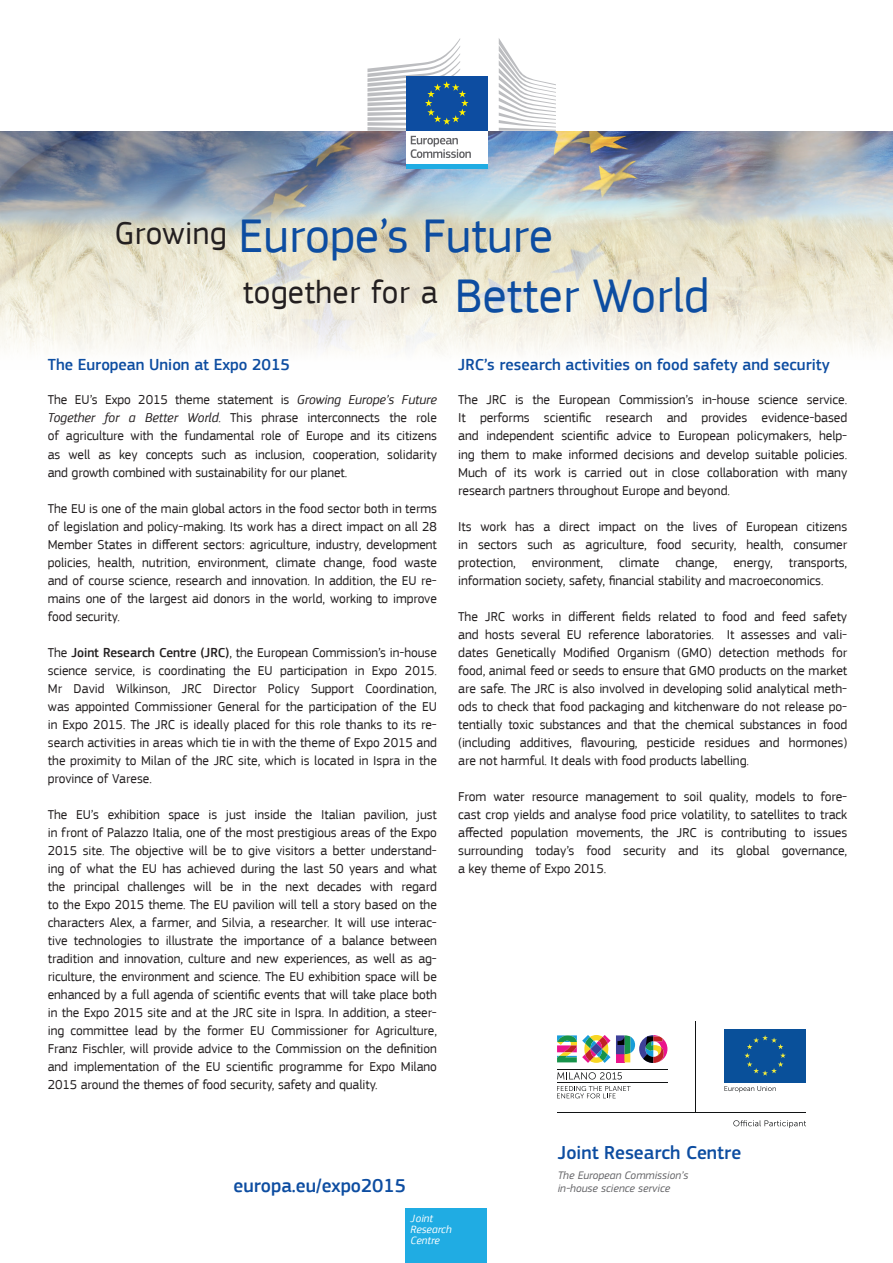
<style>
.page{position:relative;width:893px;height:1263px;background:#fff}
.page>*{position:absolute;margin:0;border:0;box-sizing:border-box;transform-origin:0 0}
.t1{font:49.5px "EC Square Sans Pro";color:#0d4da1}
.t2{font:33px "EC Square Sans Pro";letter-spacing:.01em;color:#231f20}
.t3{font:500 19.5px "PF Square Sans Pro";color:#0d4da1}
.t4{font:500 19.5px "EC Square Sans Pro";color:#0d4da1}
.t5{font:500 16.5px "EC Square Sans Pro";color:#0d4da1}
.t6{font:13.5px/18px "EC Square Sans Pro";letter-spacing:-.005em;color:#231f20;text-align:justify}
.t7{font:italic 11.4px/13.8px "PF Square Sans Pro";color:#636366}
.t8{font:italic 11.1px "EC Square Sans Pro";color:#fff}
.s1{font-style:italic}
.s2{font-weight:500}
</style>
<div class="page">
<img style="left:0;top:131px;width:893px;height:223px">
<div style="left:406px;top:1209px;width:81px;height:54px;background:#20ace3"></div>
<svg style="left:616px;top:1035px;width:51px;height:28px"></svg>
<svg style="left:557px;top:1035px;width:53px;height:28px"></svg>
<svg style="left:557px;top:1072px;width:65px;height:7px"></svg>
<svg style="left:557px;top:1086px;width:74px;height:12px"></svg>
<hr style="left:557px;top:1069px;width:110px;height:1px;background:#111314">
<hr style="left:557px;top:1082px;width:110px;height:1px;background:#111314">
<div style="left:724px;top:1029px;width:82px;height:53px;background:#09509a"></div>
<svg style="left:744px;top:1035px;width:42px;height:41px"></svg>
<hr style="left:696px;top:1021px;width:1px;height:91px;background:#111314">
<hr style="left:557px;top:1112px;width:249px;height:1px;background:#111314">
<svg style="left:733px;top:1120px;width:73px;height:8px"></svg>
<svg style="left:724px;top:1086px;width:52px;height:6px"></svg>
<div style="left:406px;top:129px;width:81px;height:36px;background:#fff"></div>
<div style="left:406px;top:76px;width:81px;height:55px;background:#0d4da1"></div>
<div style="left:406px;top:164px;width:81px;height:5px;background:#20ace3"></div>
<svg style="left:499px;top:38px;width:57px;height:93px"></svg>
<svg style="left:367px;top:38px;width:104px;height:120px"></svg>
<p class="t2" style="left:114px;top:214px;width:114px">Growing</p>
<p class="t1" style="left:239px;top:207px;width:316px">Europe’s Future</p>
<p class="t2" style="left:243px;top:273px;width:196px">together for a</p>
<p class="t1" style="left:455px;top:267px;width:256px">Better World</p>
<p class="t5" style="left:48px;top:355px;width:244px">The European Union at Expo 2015</p>
<p class="t6" style="left:48px;top:391px;width:391px">The EU’s Expo 2015 theme statement is <span class="s1">Growing Europe’s Future Together for a Better World</span>. This phrase interconnects the role of agriculture with the fundamental role of Europe and its citizens as well as key concepts such as inclusion, cooperation, solidarity and growth combined with sustainability for our planet.</p>
<p class="t6" style="left:48px;top:499px;width:391px">The EU is one of the main global actors in the food sector both in terms of legislation and policy-making. Its work has a direct impact on all 28<br>Member States in different sectors: agriculture, industry, development policies, health, nutrition, environment, climate change, food waste and of course science, research and innovation. In addition, the EU re&shy;mains one of the largest aid donors in the world, working to improve food security.</p>
<p class="t6" style="left:48px;top:643px;width:391px">The <span class="s2">Joint Research Centre (JRC)</span>, the European Commission’s in-house science service, is coordinating the EU participation in Expo 2015.<br>Mr David Wilkinson, JRC Director Policy Support Coordination, was appointed Commissioner General for the participation of the EU in Expo 2015. The JRC is ideally placed for this role thanks to its re&shy;search activities in areas which tie in with the theme of Expo 2015 and the proximity to Milan of the JRC site, which is located in Ispra in the province of Varese.</p>
<p class="t6" style="left:48px;top:805px;width:391px">The EU’s exhibition space is just inside the Italian pavilion, just in front of Palazzo Italia, one of the most prestigious areas of the Expo 2015 site. The objective will be to give visitors a better understand&shy;ing of what the EU has achieved during the last 50 years and what the principal challenges will be in the next decades with regard to the Expo 2015 theme. The EU pavilion will tell a story based on the characters Alex, a farmer, and Silvia, a researcher. It will use interac&shy;tive technologies to illustrate the importance of a balance between tradition and innovation, culture and new experiences, as well as ag&shy;riculture, the environment and science. The EU exhibition space will be enhanced by a full agenda of scientific events that will take place both in the Expo 2015 site and at the JRC site in Ispra. In addition, a steer&shy;ing committee lead by the former EU Commissioner for Agriculture, Franz Fischler, will provide advice to the Commission on the definition and implementation of the EU scientific programme for Expo Milano 2015 around the themes of food security, safety and quality.</p>
<p class="t5" style="left:458px;top:355px;width:373px">JRC’s research activities on food safety and security</p>
<p class="t6" style="left:458px;top:391px;width:391px">The JRC is the European Commission’s in-house science service.<br>It performs scientific research and provides evidence-based and independent scientific advice to European policymakers, help&shy;ing them to make informed decisions and develop suitable policies.<br>Much of its work is carried out in close collaboration with many research partners throughout Europe and beyond.</p>
<p class="t6" style="left:458px;top:517px;width:391px">Its work has a direct impact on the lives of European citizens in sectors such as agriculture, food security, health, consumer protection, environment, climate change, energy, transports, information society, safety, financial stability and macroeconomics.</p>
<p class="t6" style="left:458px;top:607px;width:391px">The JRC works in different fields related to food and feed safety and hosts several EU reference laboratories. It assesses and vali&shy;dates Genetically Modified Organism (GMO) detection methods for food, animal feed or seeds to ensure that GMO products on the market are safe. The JRC is also involved in developing solid analytical meth&shy;ods to check that food packaging and kitchenware do not release po&shy;tentially toxic substances and that the chemical substances in food (including additives, flavouring, pesticide residues and hormones) are not harmful. It deals with food products labelling.</p>
<p class="t6" style="left:458px;top:787px;width:391px">From water resource management to soil quality, models to fore&shy;cast crop yields and analyse food price volatility, to satellites to track affected population movements, the JRC is contributing to issues surrounding today’s food security and its global governance, a key theme of Expo 2015.</p>
<p class="t4" style="left:234px;top:1174px;width:174px">europa.eu/expo2015</p>
<p class="t3" style="left:558px;top:1141px;width:185px">Joint Research Centre</p>
<p class="t7" style="left:558px;top:1168px;width:132px">The European Commission’s in-house science service</p>
<p class="t8" style="left:411px;top:1211px;width:24px">Joint</p>
<p class="t8" style="left:411px;top:1222px;width:43px">Research</p>
<p class="t8" style="left:411px;top:1234px;width:31px">Centre</p>
</div>
